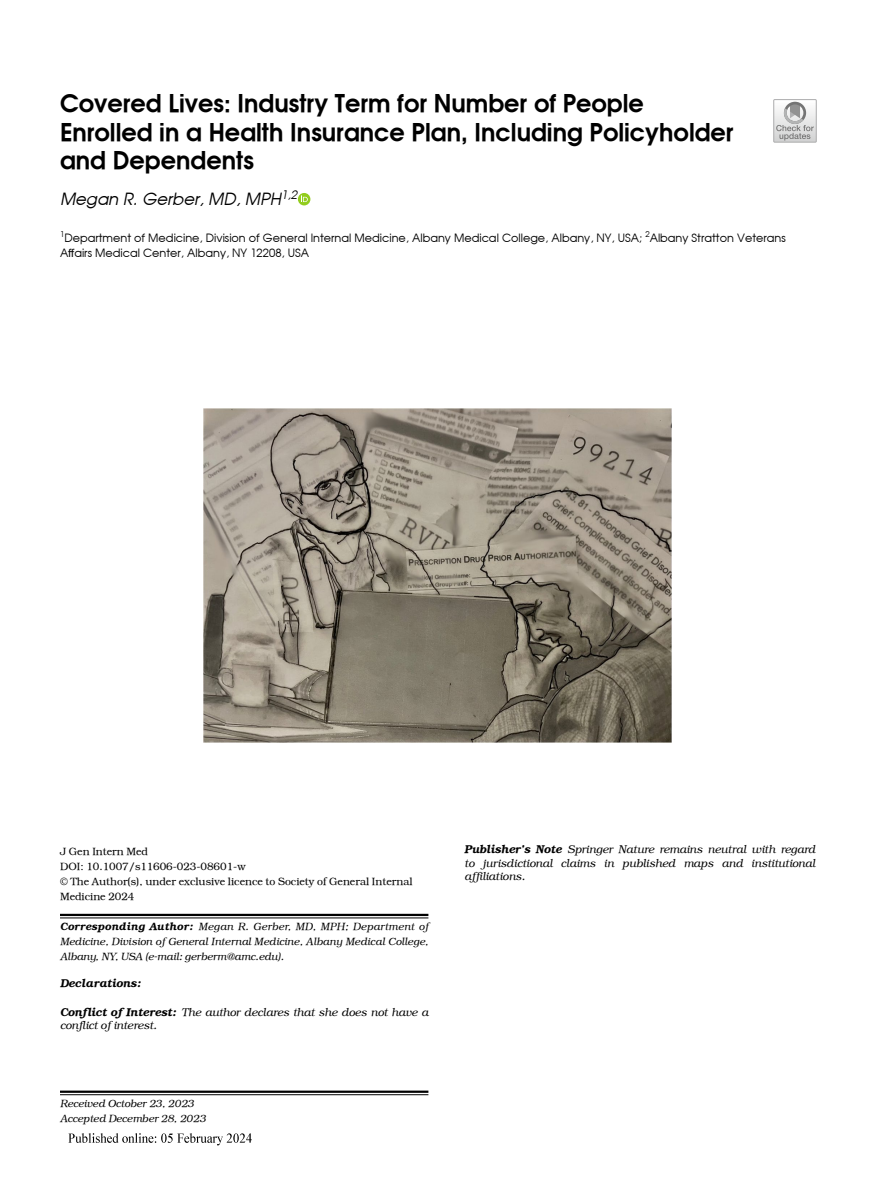
<style>
.page{position:relative;width:893px;height:1187px;background:#fff}
.page>*{position:absolute;margin:0;border:0;box-sizing:border-box;transform-origin:0 0}
.t1{font:24px/28.5px "Avant Garde Unic Demi";color:#000}
.t2{font:16.5px "Avant Garde Unic Book Oblique 2";color:#000}
.t3{font:italic 300 11.25px/13.5px "Bookman Unic";color:#000}
.t4{font:11.25px "Avant Garde Unic Book 2";color:#000}
.t5{font:11.25px "Avant Garde Unic";color:#000}
.t6{font:italic 11.25px "Bookman Unic Demi";letter-spacing:.005em;color:#000}
.t7{font:italic 300 10.5px/15px "Bookman Unic";letter-spacing:.005em;color:#000}
.t8{font:300 10.5px/15px "Bookman Unic";color:#000}
.s1{font-family:"Bookman Unic Demi";font-weight:400}
</style>
<div class="page">
<img style="left:68px;top:1133px;width:184px;height:13px">
<div style="left:298px;top:193px;width:12px;height:12px;background:#92cd1d;border-radius:50%"></div>
<svg style="left:301px;top:195px;width:7px;height:7px"></svg>
<div style="left:774px;top:99px;width:42px;height:43px;border:1px solid #ababac"></div>
<svg style="left:774px;top:100px;width:42px;height:42px"></svg>
<hr style="left:60px;top:1090px;width:368px;height:2px;background:#000">
<hr style="left:60px;top:1094px;width:368px;height:1px;background:#000">
<img style="left:204px;top:408px;width:467px;height:334px">
<hr style="left:60px;top:913px;width:368px;height:3px;background:#000">
<hr style="left:60px;top:917px;width:368px;height:1px;background:#000">
<h1 class="t1" style="left:60px;top:90px;width:675px">Covered Lives: Industry Term for Number of People<br>Enrolled in a Health Insurance Plan, Including Policyholder and Dependents</h1>
<h2 class="t2" style="left:60px;top:188px;width:239px">Megan R. Gerber, MD, MPH<sup>1,2</sup></h2>
<p class="t4" style="left:60px;top:229px;width:727px"><sup>1</sup>Department of Medicine, Division of General Internal Medicine, Albany Medical College, Albany, NY, USA; <sup>2</sup>Albany Stratton Veterans</p>
<p class="t5" style="left:60px;top:245px;width:251px">Affairs Medical Center, Albany, NY 12208, USA</p>
<p class="t8" style="left:60px;top:844px;width:354px">J Gen Intern Med<br>DOI: 10.1007/s11606-023-08601-w<br>© The Author(s), under exclusive licence to Society of General Internal Medicine 2024</p>
<p class="t7" style="left:60px;top:919px;width:370px;text-align:justify"><span class="s1">Corresponding Author:</span> Megan R. Gerber, MD, MPH; Department of Medicine, Division of General Internal Medicine, Albany Medical College, Albany, NY, USA (e-mail: gerberm@amc.edu).</p>
<p class="t6" style="left:60px;top:976px;width:82px">Declarations:</p>
<p class="t3" style="left:60px;top:1005px;width:370px"><span class="s1">Conflict of Interest:</span> The author declares that she does not have a conflict of interest.</p>
<p class="t7" style="left:60px;top:1096px;width:147px">Received October 23, 2023<br>Accepted December 28, 2023</p>
<p class="t3" style="left:465px;top:843px;width:352px;text-align:justify"><span class="s1">Publisher’s Note</span> Springer Nature remains neutral with regard to jurisdictional claims in published maps and institutional affiliations.</p>
</div>
